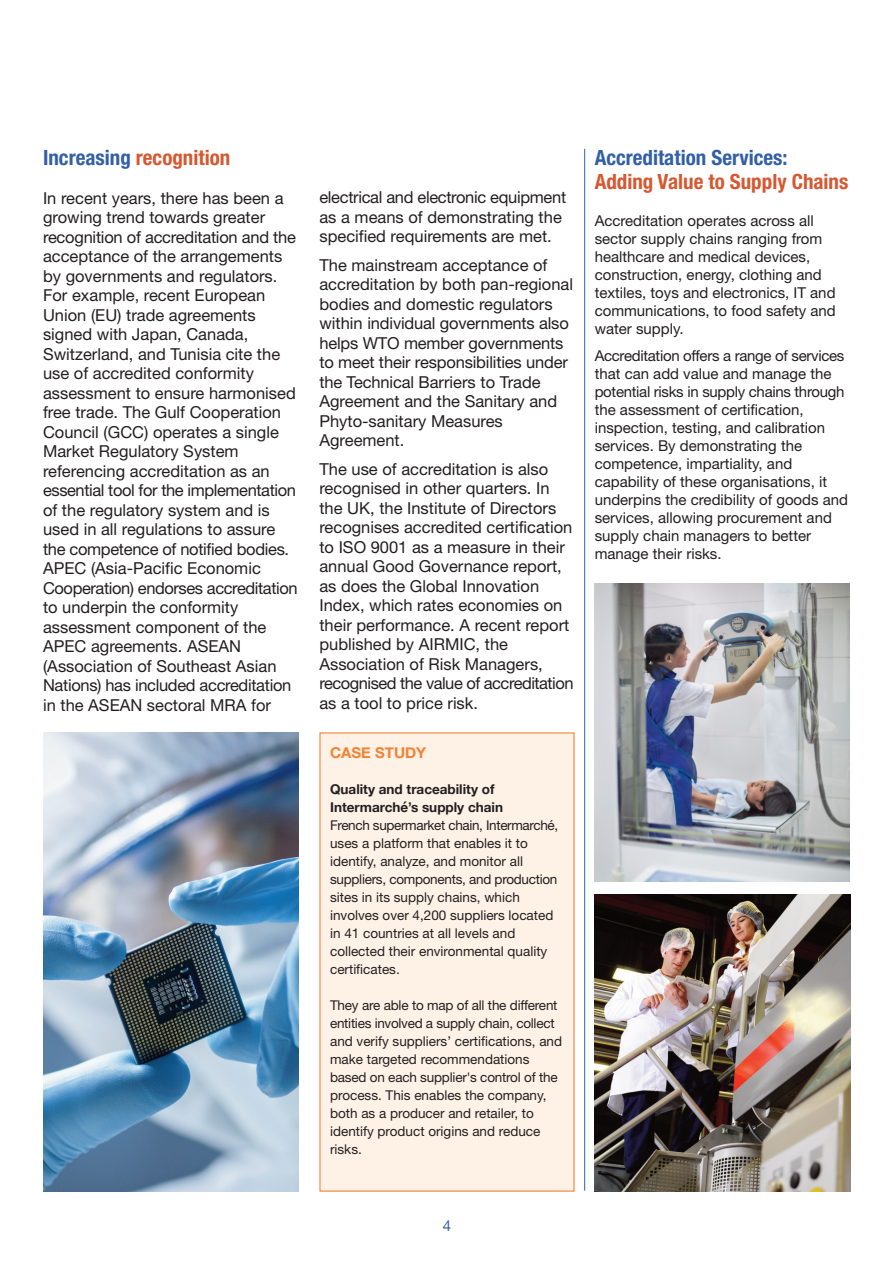
<style>
.page{position:relative;width:893px;height:1263px;background:#fff}
.page>*{position:absolute;margin:0;border:0;box-sizing:border-box;transform-origin:0 0}
.t1{font:700 condensed 21px "Helvetica Neue";color:#d65830}
.t2{font:700 condensed 21px "Helvetica Neue";color:#325fa6}
.t3{font:16.5px/19.5px "Helvetica Neue";color:#231f20}
.t4{font:15px/18px "Helvetica Neue";color:#231f20}
.t5{font:700 15px "Helvetica Neue";color:#f48232}
.t6{font:15px "Helvetica Neue";color:#325fa6}
.t7{font:13.5px/18px "Helvetica Neue";color:#231f20}
.t8{font:700 13.5px/18px "Helvetica Neue";color:#231f20}
.s1{color:#325fa6}
</style>
<div class="page">
<img style="left:43px;top:732px;width:256px;height:460px">
<div style="left:321px;top:733px;width:252px;height:457px;background:#fef1e6"></div>
<img style="left:595px;top:584px;width:255px;height:297px">
<img style="left:595px;top:894px;width:255px;height:298px">
<hr style="left:584px;top:149px;width:1px;height:1042px;background:#325fa6">
<p class="t1" style="left:43px;top:150px;width:189px"><span class="s1">Increasing</span> recognition</p>
<p class="t3" style="left:43px;top:190px;width:256px">In recent years, there has been a growing trend towards greater recognition of accreditation and the acceptance of the arrangements by governments and regulators.<br>For example, recent European<br>Union (EU) trade agreements signed with Japan, Canada,<br>Switzerland, and Tunisia cite the use of accredited conformity assessment to ensure harmonised free trade. The Gulf Cooperation<br>Council (GCC) operates a single<br>Market Regulatory System referencing accreditation as an essential tool for the implementation of the regulatory system and is used in all regulations to assure the competence of notified bodies.<br>APEC (Asia-Pacific Economic<br>Cooperation) endorses accreditation to underpin the conformity assessment component of the<br>APEC agreements. ASEAN (Association of Southeast Asian<br>Nations) has included accreditation in the ASEAN sectoral MRA for</p>
<p class="t3" style="left:319px;top:189px;width:248px">electrical and electronic equipment as a means of demonstrating the specified requirements are met.</p>
<p class="t3" style="left:319px;top:257px;width:255px">The mainstream acceptance of accreditation by both pan-regional bodies and domestic regulators within individual governments also helps WTO member governments to meet their responsibilities under the Technical Barriers to Trade<br>Agreement and the Sanitary and<br>Phyto-sanitary Measures<br>Agreement.</p>
<p class="t3" style="left:319px;top:461px;width:256px">The use of accreditation is also recognised in other quarters. In the UK, the Institute of Directors recognises accredited certification to ISO 9001 as a measure in their annual Good Governance report, as does the Global Innovation<br>Index, which rates economies on their performance. A recent report published by AIRMIC, the<br>Association of Risk Managers, recognised the value of accreditation as a tool to price risk.</p>
<p class="t5" style="left:330px;top:743px;width:98px">CASE STUDY</p>
<p class="t8" style="left:330px;top:779px;width:174px">Quality and traceability of<br>Intermarché’s supply chain</p>
<p class="t7" style="left:330px;top:817px;width:230px">French supermarket chain, Intermarché, uses a platform that enables it to identify, analyze, and monitor all suppliers, components, and production sites in its supply chains, which involves over 4,200 suppliers located in 41 countries at all levels and collected their environmental quality certificates.</p>
<p class="t7" style="left:330px;top:997px;width:234px">They are able to map of all the different entities involved a supply chain, collect and verify suppliers’ certifications, and make targeted recommendations based on each supplier's control of the process. This enables the company, both as a producer and retailer, to identify product origins and reduce risks.</p>
<p class="t2" style="left:595px;top:150px;width:194px">Accreditation Services:</p>
<p class="t1" style="left:595px;top:174px;width:255px">Adding Value to Supply Chains</p>
<p class="t4" style="left:595px;top:213px;width:243px">Accreditation operates across all sector supply chains ranging from healthcare and medical devices, construction, energy, clothing and textiles, toys and electronics, IT and communications, to food safety and water supply.</p>
<p class="t4" style="left:595px;top:348px;width:255px">Accreditation offers a range of services that can add value and manage the potential risks in supply chains through the assessment of certification, inspection, testing, and calibration services. By demonstrating the competence, impartiality, and capability of these organisations, it underpins the credibility of goods and services, allowing procurement and supply chain managers to better manage their risks.</p>
<p class="t6" style="left:443px;top:1220px;width:10px">4</p>
</div>
